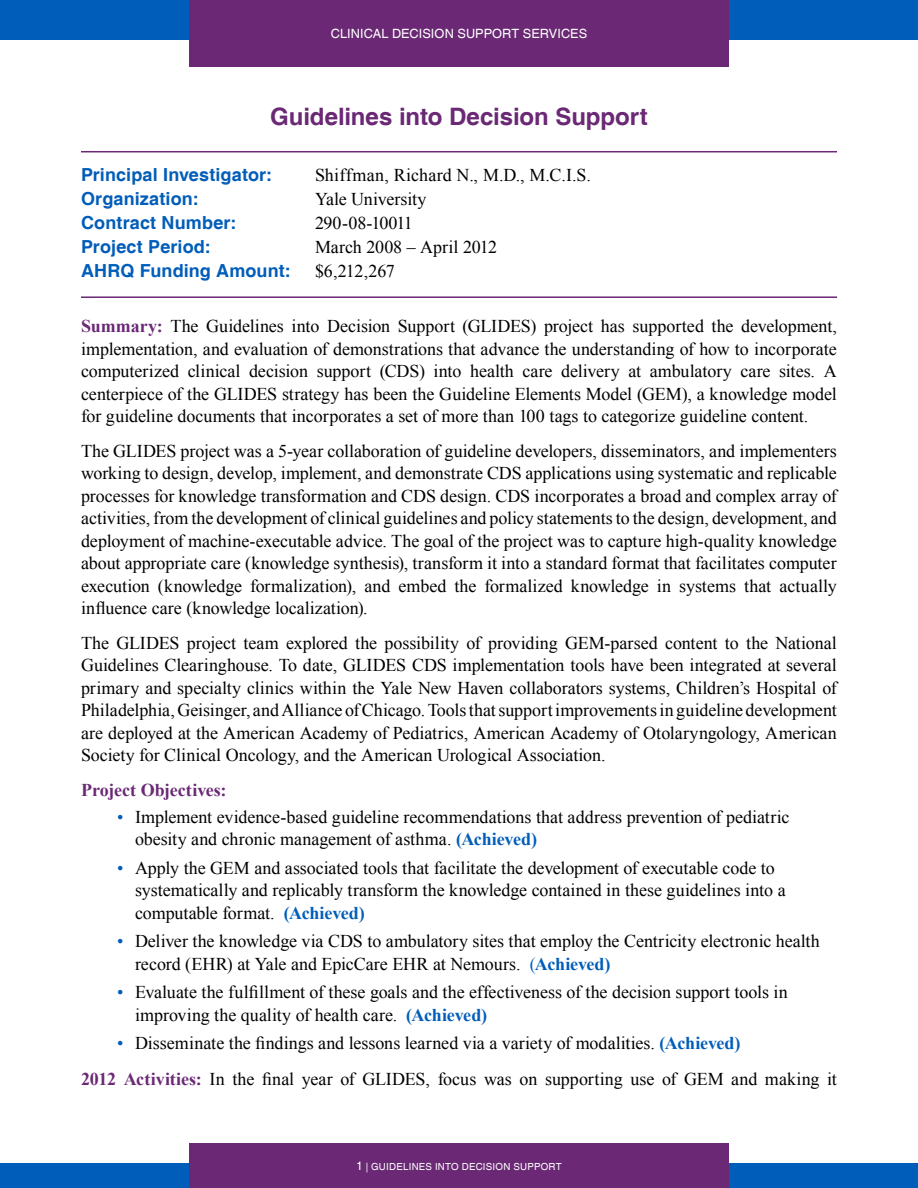
<style>
.page{position:relative;width:918px;height:1188px;background:#fff}
.page>*{position:absolute;margin:0;border:0;box-sizing:border-box;transform-origin:0 0}
.t1{font:700 24px "Helvetica";letter-spacing:-.005em;color:#6a2875}
.t2{font:18px/22.5px "Times New Roman";letter-spacing:-.005em;color:#000}
.t3{font:700 18px "Helvetica";letter-spacing:.005em;color:#005db9}
.t4{font:700 18px "Times New Roman";color:#6a2875}
.t5{font:18px "Times New Roman";letter-spacing:-.025em;color:#000}
.t6{font:12.75px "Helvetica";letter-spacing:.005em;color:#fff}
.t7{font:9.75px "Helvetica";letter-spacing:.025em;color:#fff}
.s1{font-weight:700;color:#6a2875}
.s2{color:#005db9}
.s3{font-weight:700;color:#005db9}
.s4{font-size:12px}
</style>
<div class="page">
<div style="left:0;top:0;width:918px;height:40px;background:#005db9"></div>
<div style="left:0;top:1163px;width:918px;height:25px;background:#005db9"></div>
<div style="left:189px;top:1143px;width:540px;height:45px;background:#6a2875"></div>
<div style="left:189px;top:0;width:540px;height:68px;background:#6a2875"></div>
<hr style="left:81px;top:151px;width:756px;height:1px;background:#6a2875">
<hr style="left:81px;top:296px;width:756px;height:2px;background:#6a2875">
<p class="t6" style="left:331px;top:27px;width:258px">CLINICAL DECISION SUPPORT SERVICES</p>
<h1 class="t1" style="left:270px;top:102px;width:379px">Guidelines into Decision Support</h1>
<p class="t3" style="left:81px;top:164px;width:193px">Principal Investigator:</p>
<p class="t2" style="left:315px;top:163px;width:278px">Shiffman, Richard N., M.D., M.C.I.S.</p>
<p class="t3" style="left:81px;top:188px;width:119px">Organization:</p>
<p class="t2" style="left:315px;top:187px;width:113px">Yale University</p>
<p class="t3" style="left:81px;top:212px;width:157px">Contract Number:</p>
<p class="t5" style="left:315px;top:211px;width:99px">290-08-10011</p>
<p class="t3" style="left:81px;top:236px;width:131px">Project Period:</p>
<p class="t2" style="left:315px;top:235px;width:184px">March 2008 – April 2012</p>
<p class="t3" style="left:81px;top:260px;width:211px">AHRQ Funding Amount:</p>
<p class="t2" style="left:315px;top:259px;width:81px">$6,212,267</p>
<h2 class="t2" style="left:81px;top:315px;width:757px"><span class="s1">Summary:</span> The Guidelines into Decision Support (GLIDES) project has supported the development,</h2>
<p class="t2" style="left:81px;top:337px;width:757px;text-align:justify">implementation, and evaluation of demonstrations that advance the understanding of how to incorporate computerized clinical decision support (CDS) into health care delivery at ambulatory care sites. A centerpiece of the GLIDES strategy has been the Guideline Elements Model (GEM), a knowledge model for guideline documents that incorporates a set of more than 100 tags to categorize guideline content.</p>
<p class="t2" style="left:81px;top:439px;width:757px;text-align:justify">The GLIDES project was a 5-year collaboration of guideline developers, disseminators, and implementers working to design, develop, implement, and demonstrate CDS applications using systematic and replicable processes for knowledge transformation and CDS design. CDS incorporates a broad and complex array of activities, from the development of clinical guidelines and policy statements to the design, development, and deployment of machine-executable advice. The goal of the project was to capture high-quality knowledge about appropriate care (knowledge synthesis), transform it into a standard format that facilitates computer execution (knowledge formalization), and embed the formalized knowledge in systems that actually</p>
<p class="t2" style="left:81px;top:597px;width:288px">influence care (knowledge localization).</p>
<p class="t2" style="left:81px;top:631px;width:757px;text-align:justify">The GLIDES project team explored the possibility of providing GEM-parsed content to the National Guidelines Clearinghouse. To date, GLIDES CDS implementation tools have been integrated at several primary and specialty clinics within the Yale New Haven collaborators systems, Children’s Hospital of Philadelphia, Geisinger, and Alliance of Chicago. Tools that support improvements in guideline development are deployed at the American Academy of Pediatrics, American Academy of Otolaryngology, American Society for Clinical Oncology, and the American Urological Association.</p>
<h2 class="t4" style="left:81px;top:777px;width:147px">Project Objectives:</h2>
<p class="t2" style="left:135px;top:805px;width:656px;text-indent:-18px"><span class="s2">•</span> Implement evidence-based guideline recommendations that address prevention of pediatric obesity and chronic management of asthma. <span class="s3">(Achieved)</span></p>
<p class="t2" style="left:135px;top:856px;width:652px;text-indent:-18px"><span class="s2">•</span> Apply the GEM and associated tools that facilitate the development of executable code to systematically and replicably transform the knowledge contained in these guidelines into a computable format. <span class="s3">(Achieved)</span></p>
<p class="t2" style="left:135px;top:930px;width:686px;text-indent:-18px"><span class="s2">•</span> Deliver the knowledge via CDS to ambulatory sites that employ the Centricity electronic health record (EHR) at Yale and EpicCare EHR at Nemours. <span class="s2">(</span><span class="s3">Achieved)</span></p>
<p class="t2" style="left:135px;top:981px;width:654px;text-indent:-18px"><span class="s2">•</span> Evaluate the fulfillment of these goals and the effectiveness of the decision support tools in improving the quality of health care. <span class="s3">(Achieved)</span></p>
<p class="t2" style="left:117px;top:1032px;width:625px"><span class="s2">•</span> Disseminate the findings and lessons learned via a variety of modalities. <span class="s3">(Achieved)</span></p>
<h2 class="t2" style="left:81px;top:1068px;width:757px"><span class="s1">2012 Activities:</span> In the final year of GLIDES, focus was on supporting use of GEM and making it</h2>
<p class="t7" style="left:356px;top:1161px;width:207px"><span class="s4">1</span> | GUIDELINES INTO DECISION SUPPORT</p>
</div>
